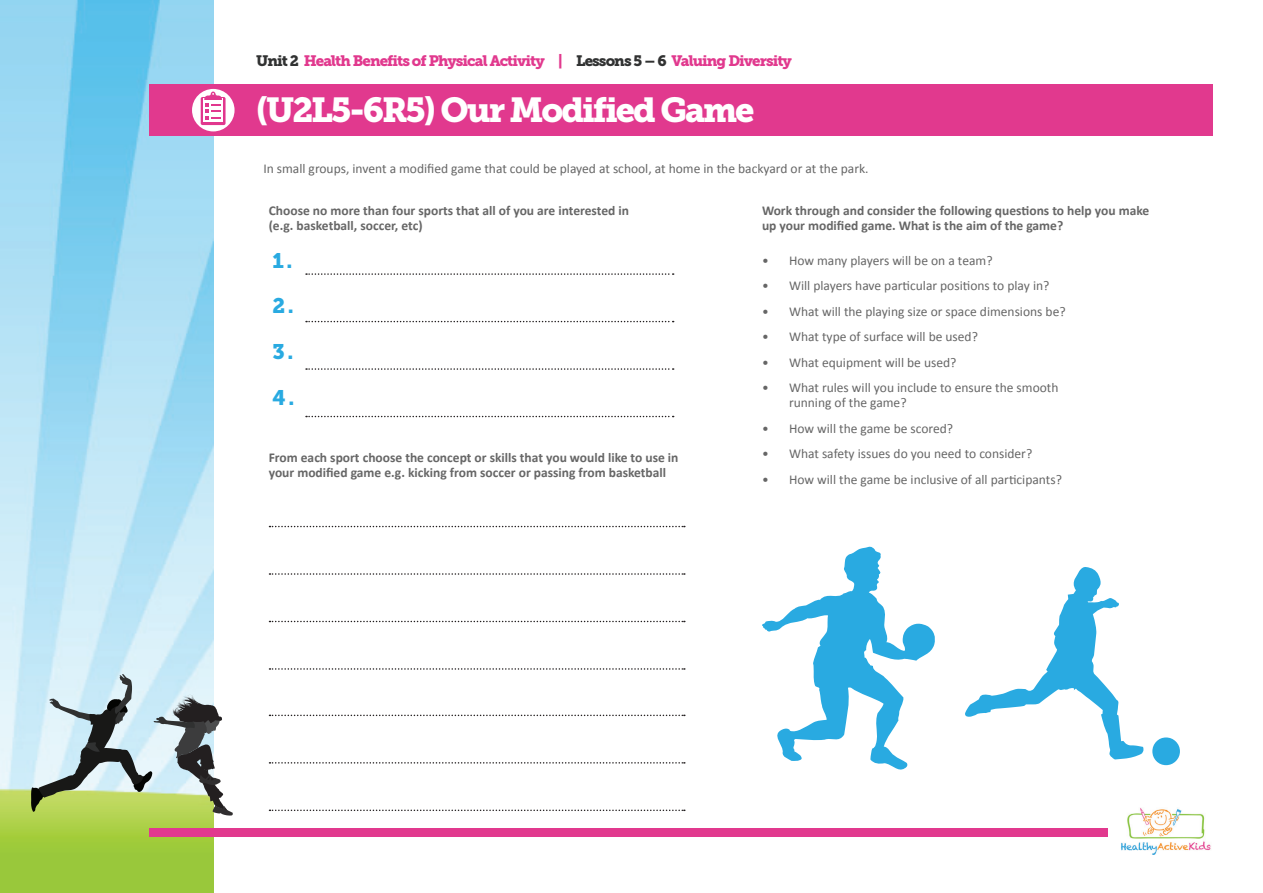
<style>
.page{position:relative;width:1263px;height:893px;background:#fff}
.page>*{position:absolute;margin:0;border:0;box-sizing:border-box;transform-origin:0 0}
.t1{font:34.5px "Museo Slab 900";letter-spacing:-.06em;color:#fff}
.t2{font:21px "Museo Slab 900";color:#29aae1}
.t3{font:15px "Museo Slab 900";letter-spacing:-.06em;color:#e1398e}
.t4{font:13.5px/15px "Calibri";color:#666}
.t5{font:700 13.5px/15px "Calibri";color:#666}
.s1{color:#313232}
</style>
<div class="page">
<img style="left:1px;top:0;width:212px;height:893px">
<div style="left:149px;top:85px;width:1063px;height:51px;background:#e1398e"></div>
<svg style="left:31px;top:674px;width:202px;height:142px"></svg>
<div style="left:149px;top:829px;width:958px;height:8px;background:#e1398e"></div>
<svg style="left:192px;top:89px;width:43px;height:42px"></svg>
<div style="left:201px;top:97px;width:25px;height:28px;background:#e1378e;border-radius:2px"></div>
<svg style="left:203px;top:98px;width:20px;height:24px"></svg>
<div style="left:204px;top:96px;width:18px;height:11px;background:#e1378e;border-radius:4px"></div>
<svg style="left:204px;top:100px;width:18px;height:8px"></svg>
<svg style="left:206px;top:103px;width:14px;height:16px"></svg>
<svg style="left:209px;top:92px;width:8px;height:4px"></svg>
<img style="left:1121px;top:808px;width:90px;height:47px">
<svg style="left:306px;top:273px;width:368px;height:2px"></svg>
<svg style="left:306px;top:321px;width:368px;height:1px"></svg>
<svg style="left:306px;top:368px;width:368px;height:2px"></svg>
<svg style="left:306px;top:416px;width:368px;height:1px"></svg>
<svg style="left:269px;top:526px;width:416px;height:1px"></svg>
<svg style="left:269px;top:573px;width:416px;height:2px"></svg>
<svg style="left:269px;top:715px;width:416px;height:1px"></svg>
<svg style="left:269px;top:621px;width:416px;height:1px"></svg>
<svg style="left:269px;top:762px;width:416px;height:2px"></svg>
<svg style="left:269px;top:668px;width:416px;height:2px"></svg>
<svg style="left:269px;top:810px;width:416px;height:1px"></svg>
<svg style="left:965px;top:567px;width:178px;height:192px"></svg>
<svg style="left:1152px;top:737px;width:28px;height:28px"></svg>
<svg style="left:762px;top:546px;width:173px;height:224px"></svg>
<p class="t3" style="left:256px;top:52px;width:537px"><span class="s1">Unit 2</span> Health Benefits of Physical Activity | <span class="s1">Lessons 5 – 6</span> Valuing Diversity</p>
<h1 class="t1" style="left:256px;top:90px;width:500px">(U2L5-6R5) Our Modified Game</h1>
<p class="t4" style="left:263px;top:161px;width:607px">In small groups, invent a modified game that could be played at school, at home in the backyard or at the park.</p>
<p class="t5" style="left:269px;top:203px;width:362px">Choose no more than four sports that all of you are interested in (e.g. basketball, soccer, etc)</p>
<p class="t5" style="left:762px;top:203px;width:389px">Work through and consider the following questions to help you make up your modified game. What is the aim of the game?</p>
<p class="t4" style="left:762px;top:253px;width:232px">• How many players will be on a team?</p>
<p class="t4" style="left:762px;top:278px;width:289px">• Will players have particular positions to play in?</p>
<p class="t4" style="left:762px;top:304px;width:305px">• What will the playing size or space dimensions be?</p>
<p class="t4" style="left:762px;top:329px;width:217px">• What type of surface will be used?</p>
<p class="t4" style="left:762px;top:355px;width:196px">• What equipment will be used?</p>
<p class="t4" style="left:789px;top:381px;width:271px;text-indent:-27px">• What rules will you include to ensure the smooth running of the game?</p>
<p class="t4" style="left:762px;top:421px;width:193px">• How will the game be scored?</p>
<p class="t4" style="left:762px;top:447px;width:272px">• What safety issues do you need to consider?</p>
<p class="t4" style="left:762px;top:472px;width:301px">• How will the game be inclusive of all participants?</p>
<h2 class="t2" style="left:272px;top:248px;width:22px">1 .</h2>
<h2 class="t2" style="left:272px;top:294px;width:23px">2 .</h2>
<h2 class="t2" style="left:272px;top:340px;width:23px">3 .</h2>
<h2 class="t2" style="left:272px;top:386px;width:23px">4 .</h2>
<p class="t5" style="left:269px;top:450px;width:411px">From each sport choose the concept or skills that you would like to use in your modified game e.g. kicking from soccer or passing from basketball</p>
</div>
